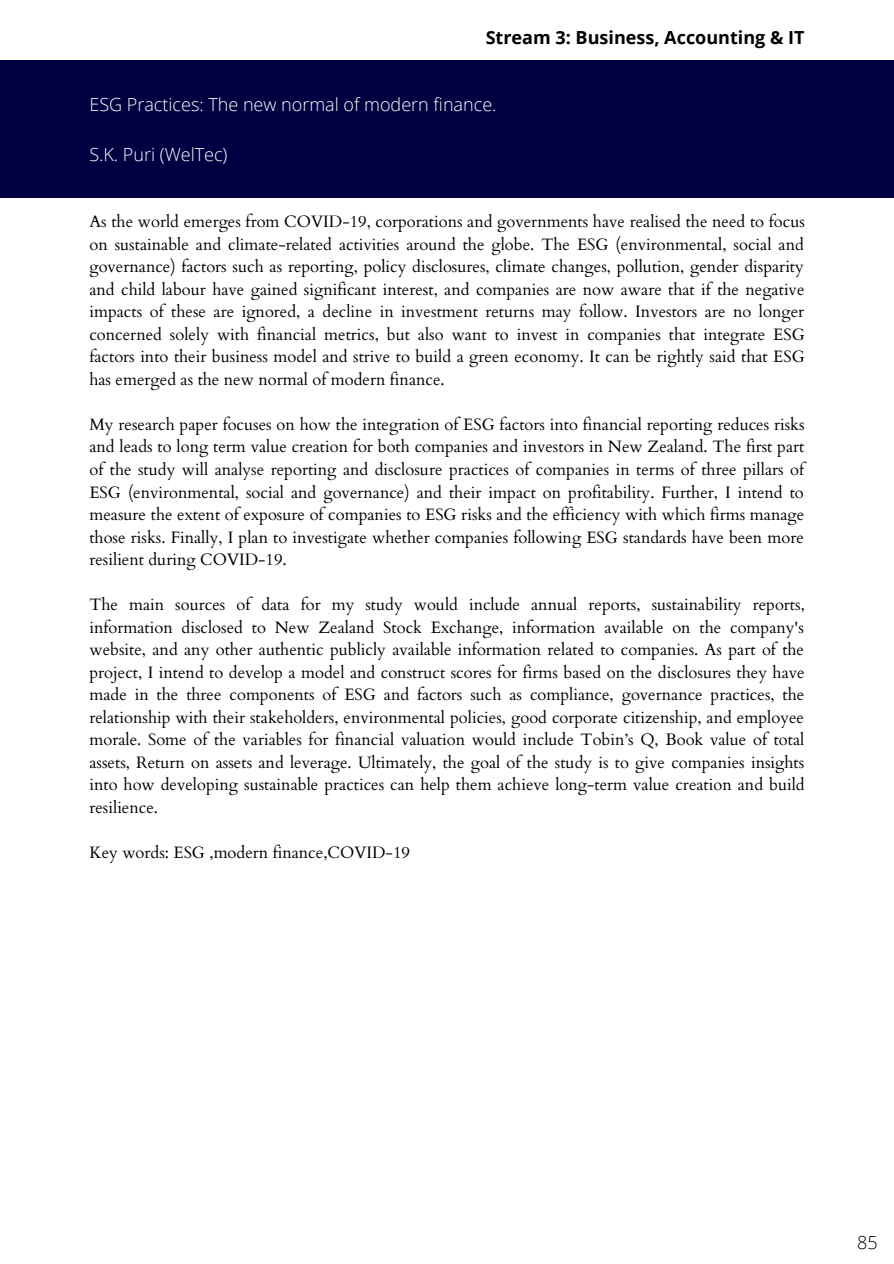
<style>
.page{position:relative;width:894px;height:1264px;background:#fff}
.page>*{position:absolute;margin:0;border:0;box-sizing:border-box;transform-origin:0 0}
.t1{font:300 18px "Open Sans";color:#fefffe}
.t2{font:700 18px "Open Sans";color:#000}
.t3{font:300 18px "Open Sans";color:#000}
.t4{font:16.5px/22.5px "Cardo";color:#000;text-align:justify}
</style>
<div class="page">
<div style="left:0;top:61px;width:893px;height:137px;background:#000040"></div>
<p class="t2" style="left:485px;top:25px;width:320px">Stream 3: Business, Accounting &amp; IT</p>
<p class="t1" style="left:89px;top:92px;width:408px">ESG Practices: The new normal of modern finance.</p>
<p class="t1" style="left:89px;top:142px;width:139px">S.K. Puri (WelTec)</p>
<p class="t4" style="left:89px;top:211px;width:716px">As the world emerges from COVID-19, corporations and governments have realised the need to focus on sustainable and climate-related activities around the globe. The ESG (environmental, social and governance) factors such as reporting, policy disclosures, climate changes, pollution, gender disparity and child labour have gained significant interest, and companies are now aware that if the negative impacts of these are ignored, a decline in investment returns may follow. Investors are no longer concerned solely with financial metrics, but also want to invest in companies that integrate ESG factors into their business model and strive to build a green economy. It can be rightly said that ESG has emerged as the new normal of modern finance.</p>
<p class="t4" style="left:89px;top:413px;width:716px">My research paper focuses on how the integration of ESG factors into financial reporting reduces risks and leads to long term value creation for both companies and investors in New Zealand. The first part of the study will analyse reporting and disclosure practices of companies in terms of three pillars of ESG (environmental, social and governance) and their impact on profitability. Further, I intend to measure the extent of exposure of companies to ESG risks and the efficiency with which firms manage those risks. Finally, I plan to investigate whether companies following ESG standards have been more resilient during COVID-19.</p>
<p class="t4" style="left:89px;top:593px;width:716px">The main sources of data for my study would include annual reports, sustainability reports, information disclosed to New Zealand Stock Exchange, information available on the company's website, and any other authentic publicly available information related to companies. As part of the project, I intend to develop a model and construct scores for firms based on the disclosures they have made in the three components of ESG and factors such as compliance, governance practices, the relationship with their stakeholders, environmental policies, good corporate citizenship, and employee morale. Some of the variables for financial valuation would include Tobin’s Q, Book value of total assets, Return on assets and leverage. Ultimately, the goal of the study is to give companies insights into how developing sustainable practices can help them achieve long-term value creation and build resilience.</p>
<p class="t4" style="left:89px;top:841px;width:322px">Key words: ESG ,modern finance,COVID-19</p>
<p class="t3" style="left:856px;top:1229px;width:22px">85</p>
</div>
